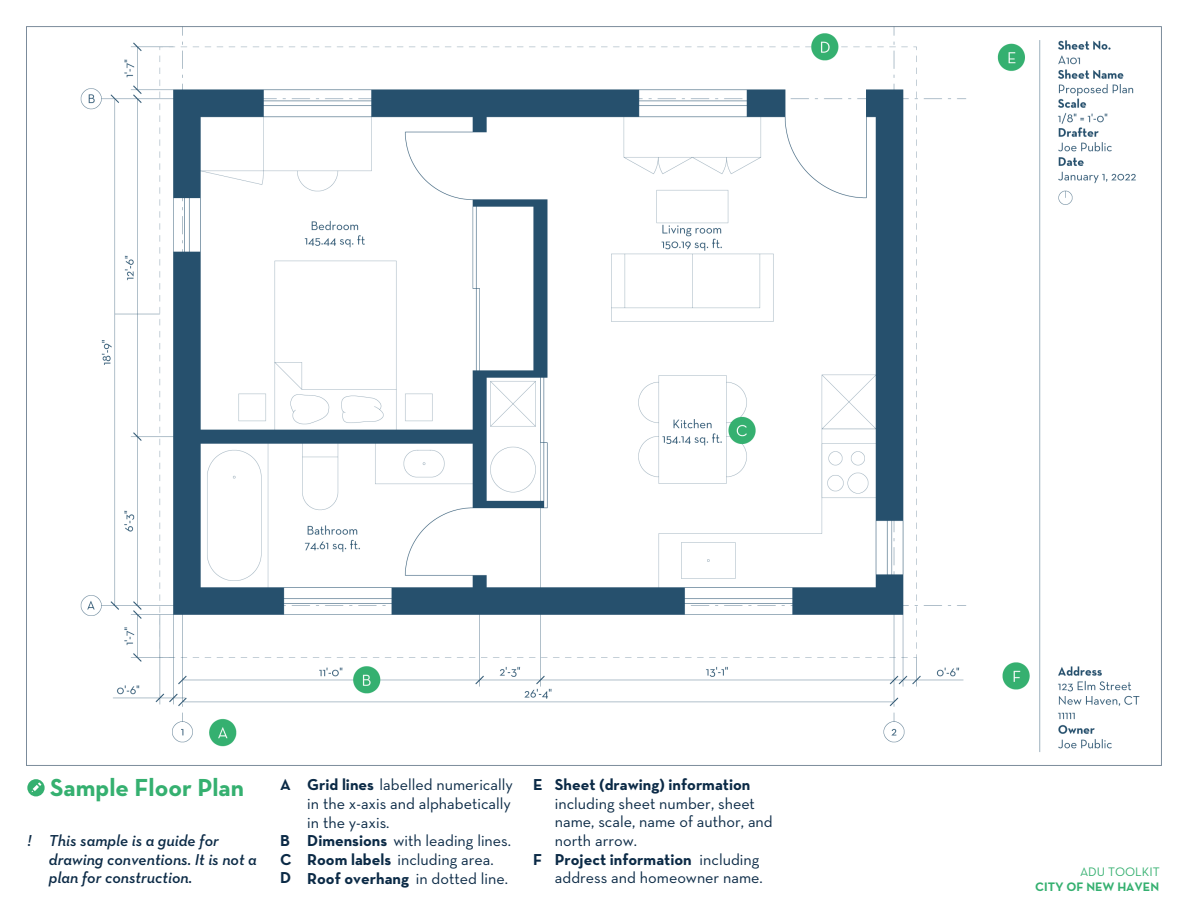
<style>
.page{position:relative;width:1188px;height:918px;background:#fff}
.page>*{position:absolute;margin:0;border:0;box-sizing:border-box;transform-origin:0 0}
.t1{font:700 25.05px "Neutra Text";color:#35b070}
.t2{font:16.05px/18.6px "Neutra Text";color:#0b2a46}
.t3{font:italic 600 16.05px/18.6px "Neutra Text";color:#0b2a46}
.t4{font:700 16.05px/18.6px "Neutra Text";color:#0b2a46;text-align:justify}
.t5{font:700 12.6px "Neutra Text";color:#35b070}
.t6{font:12.6px "Neutra Text";color:#35b070}
.s1{font-weight:700}
</style>
<div class="page">
<img style="left:80px;top:27px;width:1081px;height:725px">
<div style="left:27px;top:779px;width:18px;height:17px;background:#35b070;border-radius:50%"></div>
<svg style="left:32px;top:782px;width:9px;height:10px"></svg>
<h1 class="t1" style="left:50px;top:772px;width:196px">Sample Floor Plan</h1>
<p class="t4" style="left:555px;top:775px;width:197px">Sheet (drawing) information</p>
<p class="t2" style="left:307px;top:775px;width:207px"><span class="s1">Grid lines</span> labelled numerically in the x-axis and alphabetically in the y-axis.<br><span class="s1">Dimensions</span> with leading lines.<br><span class="s1">Room labels</span> including area.<br><span class="s1">Roof overhang</span> in dotted line.</p>
<p class="t4" style="left:280px;top:775px;width:12px">A</p>
<p class="t4" style="left:533px;top:775px;width:11px">E</p>
<p class="t2" style="left:555px;top:794px;width:219px">including sheet number, sheet name, scale, name of author, and north arrow.<br><span class="s1">Project information</span> including address and homeowner name.</p>
<p class="t3" style="left:49px;top:831px;width:209px;text-indent:-22px">! This sample is a guide for drawing conventions. It is not a plan for construction.</p>
<p class="t4" style="left:280px;top:831px;width:13px">B C D</p>
<p class="t4" style="left:533px;top:849px;width:10px">F</p>
<p class="t6" style="left:1080px;top:864px;width:81px">ADU TOOLKIT</p>
<p class="t5" style="left:1035px;top:878px;width:125px">CITY OF NEW HAVEN</p>
</div>
